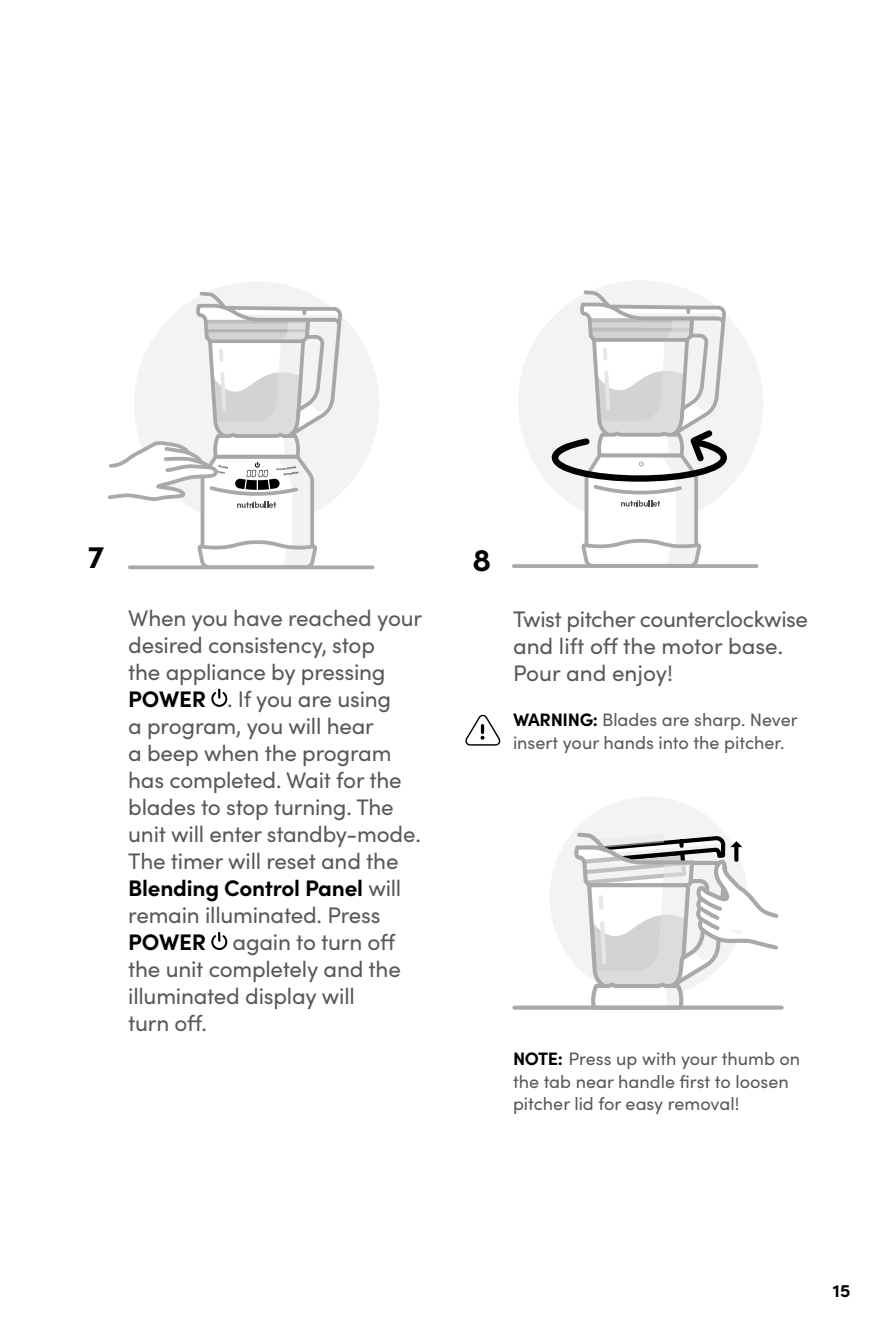
<style>
.page{position:relative;width:891px;height:1340px;background:#fff}
.page>*{position:absolute;margin:0;border:0;box-sizing:border-box;transform-origin:0 0}
.t1{font:700 31.5px "Sofia Pro";color:#000}
.t2{font:22.5px/27px "Sofia Pro";letter-spacing:-.01em;color:#58595b}
.t3{font:18px/22.5px "Sofia Pro";color:#58595b}
.t4{font:700 18px "Sofia Pro";color:#000}
.s1{font-weight:700;color:#000}
</style>
<div class="page">
<svg style="left:211px;top:688px;width:16px;height:18px"></svg>
<svg style="left:211px;top:931px;width:16px;height:18px"></svg>
<svg style="left:465px;top:714px;width:36px;height:31px"></svg>
<div style="left:134px;top:281px;width:245px;height:246px;background:#f2f3f3;border-radius:50%"></div>
<svg style="left:345px;top:565px;width:28px;height:4px"></svg>
<svg style="left:108px;top:290px;width:237px;height:279px"></svg>
<hr style="left:219px;top:350px;width:4px;height:10px;background:#e5e6e6">
<div style="left:518px;top:280px;width:245px;height:245px;background:#f2f3f3;border-radius:50%"></div>
<svg style="left:514px;top:564px;width:243px;height:4px"></svg>
<svg style="left:549px;top:290px;width:181px;height:278px"></svg>
<div style="left:550px;top:796px;width:198px;height:201px;background:#f2f3f3;border-radius:50%"></div>
<svg style="left:514px;top:1005px;width:268px;height:4px"></svg>
<svg style="left:571px;top:796px;width:210px;height:214px"></svg>
<h1 class="t1" style="left:88px;top:532px;width:18px">7</h1>
<h1 class="t1" style="left:472px;top:535px;width:20px">8</h1>
<p class="t2" style="left:128px;top:603px;width:295px">When you have reached your desired consistency, stop<br>the appliance by pressing<br><span class="s1">POWER</span> . If you are using<br>a program, you will hear<br>a beep when the program has completed. Wait for the blades to stop turning. The unit will enter standby-mode.<br>The timer will reset and the<br><span class="s1">Blending Control Panel</span> will remain illuminated. Press<br><span class="s1">POWER</span> again to turn off the unit completely and the illuminated display will<br>turn off.</p>
<p class="t2" style="left:513px;top:604px;width:297px">Twist pitcher counterclockwise and lift off the motor base.<br>Pour and enjoy!</p>
<p class="t3" style="left:513px;top:707px;width:286px"><span class="s1">WARNING:</span> Blades are sharp. Never insert your hands into the pitcher.</p>
<p class="t3" style="left:513px;top:1046px;width:289px"><span class="s1">NOTE:</span> Press up with your thumb on the tab near handle first to loosen pitcher lid for easy removal!</p>
<p class="t4" style="left:833px;top:1276px;width:19px">15</p>
</div>
